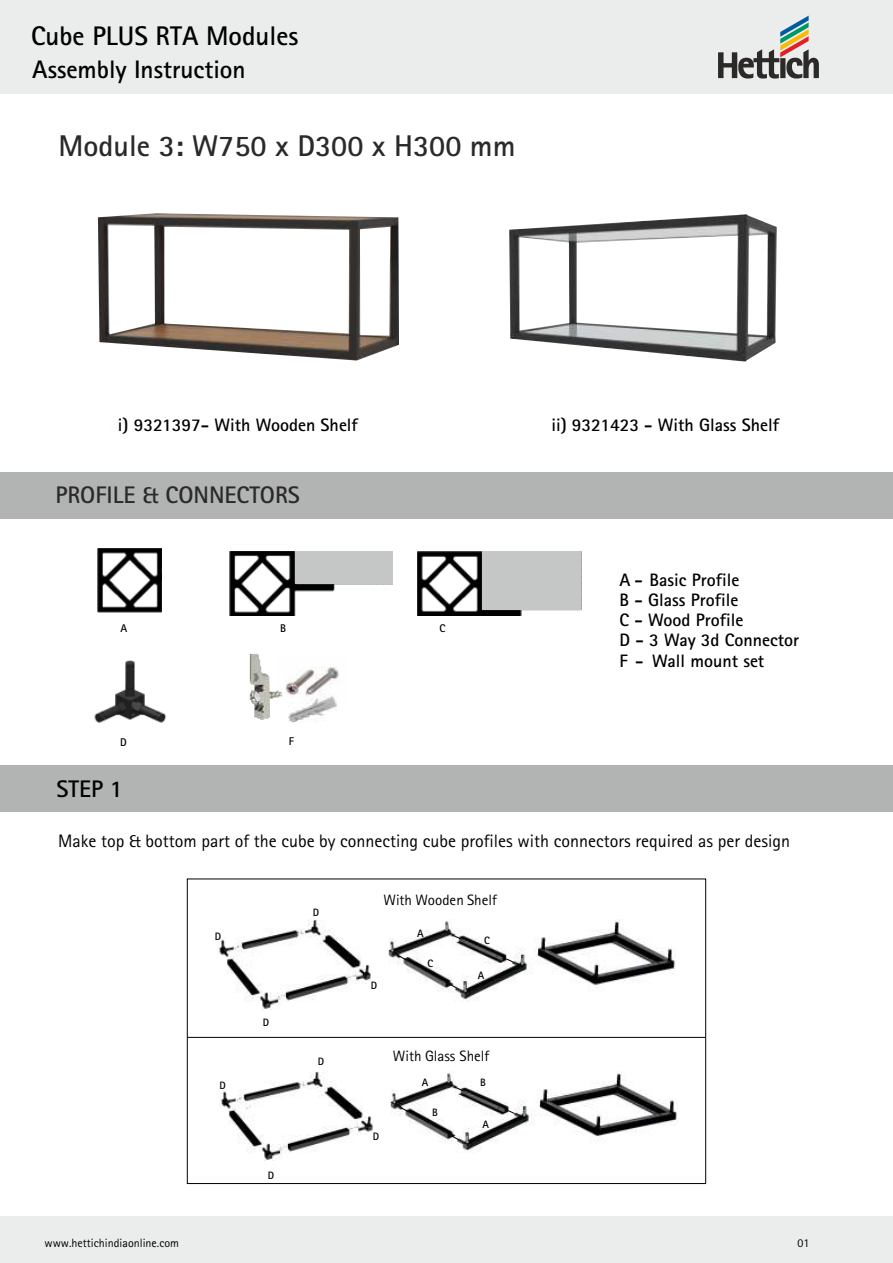
<style>
.page{position:relative;width:893px;height:1263px;background:#fff}
.page>*{position:absolute;margin:0;border:0;box-sizing:border-box;transform-origin:0 0}
.t1{font:700 30px "Agfa Rotis Sans Serif";color:#2b2a29}
.t2{font:700 27px "Agfa Rotis Sans Serif";color:#000}
.t3{font:700 25.35px "Agfa Rotis Sans Serif";color:#000}
.t4{font:700 24px "Agfa Rotis Sans Serif";color:#2b2a29}
.t5{font:700 24px "Agfa Rotis Sans Serif";color:#000}
.t6{font:700 18px/20.2px "Agfa Rotis Sans Serif";color:#000}
.t7{font:18px "Agfa Rotis Sans Serif";color:#000}
.t8{font:15px "Agfa Rotis Sans Serif";color:#000}
.t9{font:12px "Agfa Rotis Sans Serif";color:#000}
.t10{font:700 11.25px "Agfa Rotis Sans Serif";color:#000}
.t11{font:700 10.65px "Agfa Rotis Sans Serif";color:#000}
.s1{color:#fefefe}
</style>
<div class="page">
<div style="left:0;top:0;width:893px;height:94px;background:#ebecec"></div>
<svg style="left:718px;top:16px;width:101px;height:63px"></svg>
<div style="left:0;top:472px;width:893px;height:47px;background:#b2b3b3"></div>
<div style="left:0;top:765px;width:893px;height:47px;background:#b2b3b3"></div>
<img style="left:509px;top:214px;width:268px;height:147px">
<img style="left:98px;top:213px;width:301px;height:147px">
<img style="left:219px;top:920px;width:456px;height:89px">
<img style="left:221px;top:1071px;width:456px;height:89px">
<hr style="left:187px;top:1037px;width:519px;height:1px;background:#000">
<div style="left:187px;top:878px;width:519px;height:306px;border:1px solid #000"></div>
<svg style="left:505px;top:954px;width:10px;height:9px"></svg>
<svg style="left:449px;top:983px;width:9px;height:6px"></svg>
<svg style="left:453px;top:935px;width:9px;height:5px"></svg>
<svg style="left:398px;top:955px;width:9px;height:6px"></svg>
<svg style="left:451px;top:1135px;width:9px;height:6px"></svg>
<svg style="left:455px;top:1086px;width:9px;height:6px"></svg>
<svg style="left:400px;top:1107px;width:9px;height:5px"></svg>
<svg style="left:507px;top:1107px;width:9px;height:8px"></svg>
<div style="left:241px;top:953px;width:11px;height:6px;background:#fefefe"></div>
<img style="left:229px;top:551px;width:164px;height:64px">
<div style="left:295px;top:551px;width:98px;height:33px;background:#c5c6c6"></div>
<img style="left:418px;top:551px;width:163px;height:64px">
<div style="left:483px;top:551px;width:98px;height:58px;background:#c5c6c6"></div>
<img style="left:94px;top:661px;width:72px;height:61px">
<img style="left:98px;top:548px;width:64px;height:65px">
<img style="left:302px;top:667px;width:37px;height:40px">
<img style="left:302px;top:685px;width:34px;height:35px">
<img style="left:249px;top:653px;width:53px;height:70px">
<div style="left:0;top:1216px;width:893px;height:47px;background:#ebecec"></div>
<h2 class="t2" style="left:31px;top:27px;width:269px">Cube PLUS RTA Modules</h2>
<h3 class="t3" style="left:32px;top:61px;width:215px">Assembly Instruction</h3>
<h1 class="t1" style="left:59px;top:135px;width:458px">Module 3: W750 x D300 x H300 mm</h1>
<p class="t6" style="left:109px;top:417px;width:250px"><span class="s1">a</span>i) 9321397- With Wooden Shelf</p>
<p class="t6" style="left:551px;top:417px;width:229px">ii) 9321423 - With Glass Shelf</p>
<h3 class="t4" style="left:55px;top:487px;width:246px">PROFILE &amp; CONNECTORS</h3>
<p class="t10" style="left:120px;top:624px;width:8px">A</p>
<p class="t10" style="left:280px;top:624px;width:8px">B</p>
<p class="t10" style="left:120px;top:738px;width:8px">D</p>
<p class="t10" style="left:289px;top:737px;width:7px">F</p>
<p class="t10" style="left:440px;top:624px;width:8px">C</p>
<p class="t6" style="left:620px;top:571px;width:181px">A - Basic Profile<br>B - Glass Profile<br>C - Wood Profile<br>D - 3 Way 3d Connector<br>F - Wall mount set</p>
<h3 class="t5" style="left:56px;top:780px;width:68px">STEP 1</h3>
<p class="t7" style="left:58px;top:834px;width:733px">Make top &amp; bottom part of the cube by connecting cube profiles with connectors required as per design</p>
<p class="t11" style="left:215px;top:933px;width:8px">D</p>
<p class="t11" style="left:220px;top:1082px;width:8px">D</p>
<p class="t11" style="left:263px;top:1018px;width:8px">D</p>
<p class="t11" style="left:268px;top:1171px;width:8px">D</p>
<p class="t11" style="left:313px;top:909px;width:8px">D</p>
<p class="t11" style="left:318px;top:1058px;width:8px">D</p>
<p class="t8" style="left:383px;top:893px;width:115px">With Wooden Shelf</p>
<p class="t11" style="left:371px;top:982px;width:8px">D</p>
<p class="t11" style="left:417px;top:929px;width:8px">A</p>
<p class="t11" style="left:427px;top:959px;width:7px">C</p>
<p class="t11" style="left:484px;top:937px;width:7px">C</p>
<p class="t11" style="left:478px;top:971px;width:8px">A</p>
<p class="t11" style="left:373px;top:1133px;width:8px">D</p>
<p class="t8" style="left:393px;top:1050px;width:98px">With Glass Shelf</p>
<p class="t11" style="left:422px;top:1078px;width:8px">A</p>
<p class="t11" style="left:432px;top:1108px;width:7px">B</p>
<p class="t11" style="left:480px;top:1078px;width:7px">B</p>
<p class="t11" style="left:483px;top:1120px;width:8px">A</p>
<p class="t9" style="left:44px;top:1238px;width:136px">www.hettichindiaonline.com</p>
<p class="t9" style="left:797px;top:1238px;width:13px">01</p>
</div>
